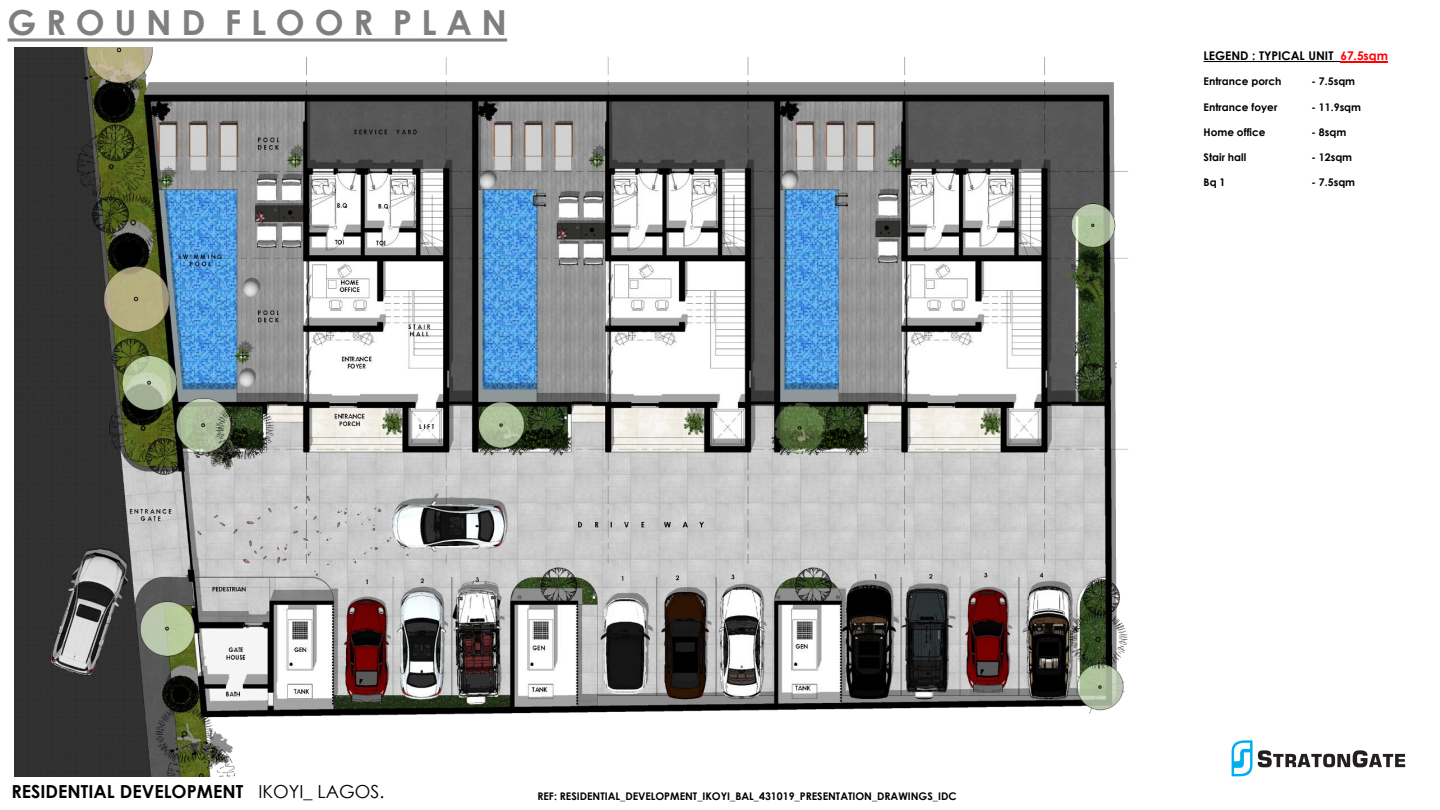
<style>
.page{position:relative;width:1440px;height:810px;background:#fff}
.page>*{position:absolute;margin:0;border:0;box-sizing:border-box;transform-origin:0 0}
.t1{font:700 34.5px "Century Gothic";color:#7f7f7f}
.t2{font:700 18px "Century Gothic";color:#000}
.t3{font:700 12px "Century Gothic";color:#000}
.t4{font:700 10.5px "Century Gothic";color:#000}
.s1{font-weight:400}
.s2{color:#f00}
</style>
<div class="page">
<img style="left:14px;top:47px;width:1115px;height:730px">
<svg style="left:8px;top:38px;width:499px;height:4px;background:#9c9c9c"></svg>
<svg style="left:1203px;top:61px;width:137px;height:1px"></svg>
<hr style="left:1340px;top:61px;width:48px;height:1px;background:#f00">
<svg style="left:1258px;top:750px;width:147px;height:17px"></svg>
<svg style="left:1231px;top:740px;width:21px;height:36px"></svg>
<h1 class="t1" style="left:8px;top:1px;width:501px">G R O U N D F L O O R P L A N</h1>
<h2 class="t2" style="left:11px;top:779px;width:374px">RESIDENTIAL DEVELOPMENT <span class="s1">IKOYI_ LAGOS.</span></h2>
<p class="t4" style="left:537px;top:789px;width:421px">REF: RESIDENTIAL_DEVELOPMENT_IKOYI_BAL_431019_PRESENTATION_DRAWINGS_IDC</p>
<p class="t3" style="left:1203px;top:48px;width:186px">LEGEND : TYPICAL UNIT <span class="s2">67.5sqm</span></p>
<p class="t4" style="left:1203px;top:75px;width:79px">Entrance porch</p>
<p class="t4" style="left:1311px;top:75px;width:45px">- 7.5sqm</p>
<p class="t4" style="left:1203px;top:100px;width:75px">Entrance foyer</p>
<p class="t4" style="left:1311px;top:100px;width:51px">- 11.9sqm</p>
<p class="t4" style="left:1203px;top:125px;width:64px">Home office</p>
<p class="t4" style="left:1311px;top:125px;width:36px">- 8sqm</p>
<p class="t4" style="left:1203px;top:151px;width:44px">Stair hall</p>
<p class="t4" style="left:1311px;top:151px;width:42px">- 12sqm</p>
<p class="t4" style="left:1203px;top:176px;width:23px">Bq 1</p>
<p class="t4" style="left:1311px;top:176px;width:45px">- 7.5sqm</p>
</div>
